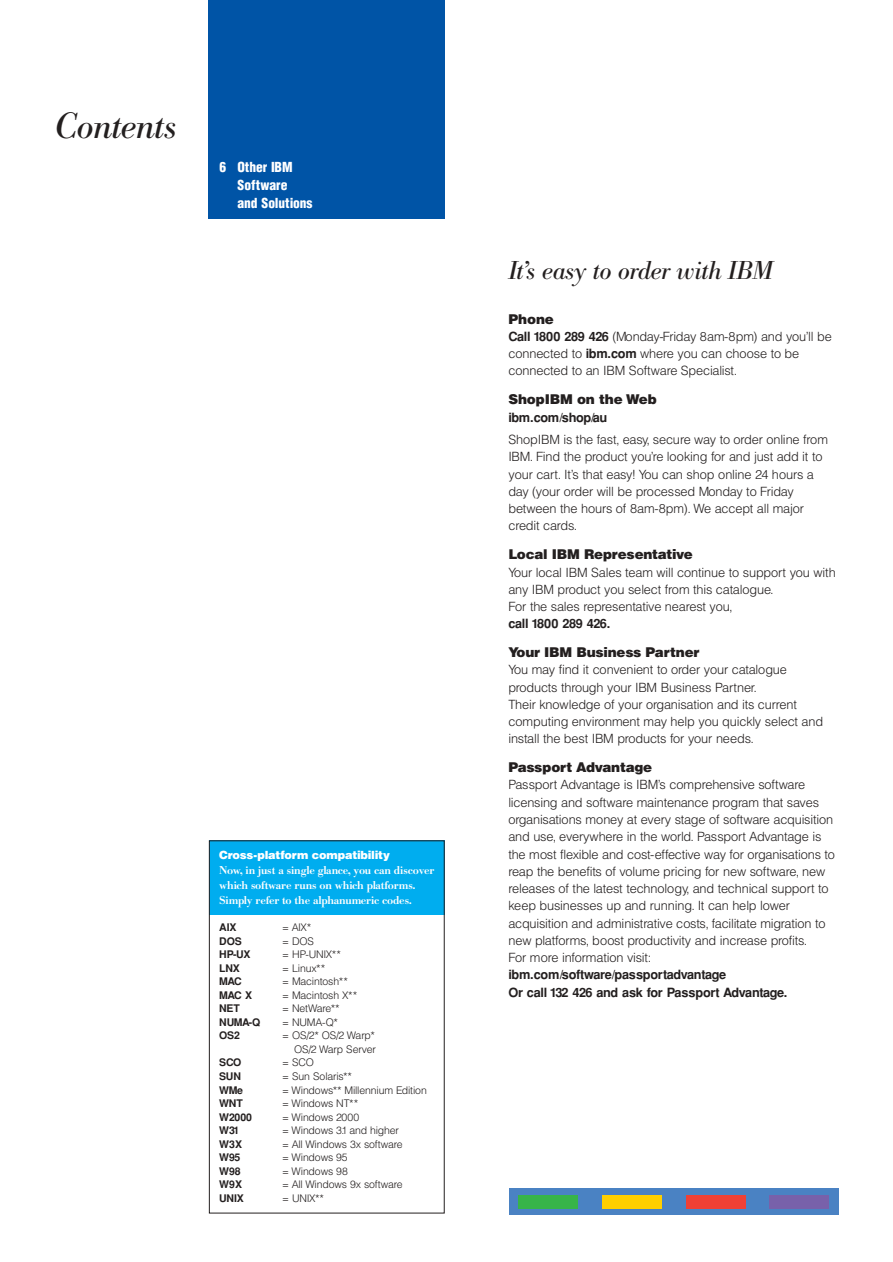
<style>
.page{position:relative;width:893px;height:1262px;background:#fff}
.page>*{position:absolute;margin:0;border:0;box-sizing:border-box;transform-origin:0 0}
.t1{font:italic 36px "IBM Bod Apr Nin Six Text";letter-spacing:-.01em;color:#231f1f}
.t2{font:italic 25.5px "IBM Bod Apr Nin Six Text";letter-spacing:-.015em;color:#231f1f}
.t3{font:900 13.5px "IBM Hel Apr Nin Six";letter-spacing:-.02em;color:#231f1f}
.t4{font:900 condensed 13.5px/18px "IBM Hel Apr Nin Six";letter-spacing:-.005em;color:#fff}
.t5{font:300 12.75px/17.2px "IBM Hel Apr Nin Six";letter-spacing:-.015em;color:#231f1f}
.t6{font:700 12.75px/17.2px "IBM Hel Apr Nin Six";letter-spacing:-.03em;color:#231f1f}
.t7{font:500 11.25px/15px "IBM Bod Apr Nin Six";letter-spacing:-.02em;color:#fff}
.t8{font:900 11.25px "IBM Hel Apr Nin Six";letter-spacing:-.02em;color:#fff}
.t9{font:300 10.5px/13.5px "IBM Hel Apr Nin Six";letter-spacing:-.015em;color:#231f1f;text-align:right}
.t10{font:700 10.5px "IBM Hel Apr Nin Six";letter-spacing:-.02em;color:#231f1f}
.s1{font-weight:700}
</style>
<div class="page">
<div style="left:208px;top:0;width:237px;height:219px;background:#0054a6"></div>
<div style="left:209px;top:840px;width:236px;height:75px;background:#00adef"></div>
<div style="left:209px;top:840px;width:235px;height:373px;border:1px solid #231f1f"></div>
<div style="left:509px;top:1188px;width:329px;height:26px;background:#4a82c3"></div>
<div style="left:518px;top:1194px;width:60px;height:14px;background:#37b449"></div>
<div style="left:602px;top:1194px;width:60px;height:14px;background:#ffcf00"></div>
<div style="left:686px;top:1194px;width:59px;height:14px;background:#ef4035"></div>
<div style="left:769px;top:1194px;width:60px;height:14px;background:#7861aa"></div>
<h1 class="t1" style="left:54px;top:112px;width:124px">Contents</h1>
<p class="t4" style="left:237px;top:160px;width:76px;text-indent:-18px">6 Other IBM<br>Software<br>and Solutions</p>
<p class="t8" style="left:219px;top:851px;width:172px">Cross-platform compatibility</p>
<p class="t7" style="left:219px;top:864px;width:217px">Now, in just a single glance, you can discover which software runs on which platforms.<br>Simply refer to the alphanumeric codes.</p>
<p class="t10" style="left:219px;top:924px;width:19px">AIX</p>
<p class="t9" style="left:282px;top:922px;width:30px">= AIX*</p>
<p class="t10" style="left:219px;top:937px;width:24px">DOS</p>
<p class="t9" style="left:282px;top:936px;width:33px">= DOS</p>
<p class="t10" style="left:219px;top:951px;width:33px">HP-UX</p>
<p class="t9" style="left:282px;top:949px;width:60px">= HP-UNIX**</p>
<p class="t10" style="left:219px;top:964px;width:22px">LNX</p>
<p class="t9" style="left:282px;top:963px;width:45px">= Linux**</p>
<p class="t10" style="left:219px;top:978px;width:24px">MAC</p>
<p class="t9" style="left:282px;top:976px;width:67px">= Macintosh**</p>
<p class="t10" style="left:219px;top:991px;width:34px">MAC X</p>
<p class="t9" style="left:282px;top:990px;width:76px">= Macintosh X**</p>
<p class="t10" style="left:219px;top:1005px;width:22px">NET</p>
<p class="t9" style="left:282px;top:1003px;width:59px">= NetWare**</p>
<p class="t10" style="left:219px;top:1018px;width:43px">NUMA-Q</p>
<p class="t9" style="left:282px;top:1017px;width:57px">= NUMA-Q*</p>
<p class="t10" style="left:219px;top:1032px;width:22px">OS2</p>
<p class="t9" style="left:282px;top:1030px;width:95px">= OS/2* OS/2 Warp*<br>OS/2 Warp Server</p>
<p class="t10" style="left:219px;top:1059px;width:24px">SCO</p>
<p class="t9" style="left:282px;top:1057px;width:33px">= SCO</p>
<p class="t10" style="left:219px;top:1072px;width:23px">SUN</p>
<p class="t9" style="left:282px;top:1071px;width:71px">= Sun Solaris**</p>
<p class="t10" style="left:219px;top:1086px;width:25px">WMe</p>
<p class="t9" style="left:282px;top:1084px;width:146px">= Windows** Millennium Edition</p>
<p class="t10" style="left:219px;top:1099px;width:25px">WNT</p>
<p class="t9" style="left:282px;top:1098px;width:77px">= Windows NT**</p>
<p class="t10" style="left:219px;top:1113px;width:34px">W2000</p>
<p class="t9" style="left:282px;top:1111px;width:79px">= Windows 2000</p>
<p class="t10" style="left:219px;top:1126px;width:22px">W31</p>
<p class="t9" style="left:282px;top:1125px;width:118px">= Windows 3.1 and higher</p>
<p class="t10" style="left:219px;top:1140px;width:24px">W3X</p>
<p class="t9" style="left:282px;top:1138px;width:122px">= All Windows 3x software</p>
<p class="t10" style="left:219px;top:1153px;width:23px">W95</p>
<p class="t9" style="left:282px;top:1152px;width:67px">= Windows 95</p>
<p class="t10" style="left:219px;top:1167px;width:23px">W98</p>
<p class="t9" style="left:282px;top:1165px;width:67px">= Windows 98</p>
<p class="t10" style="left:219px;top:1180px;width:24px">W9X</p>
<p class="t9" style="left:282px;top:1179px;width:122px">= All Windows 9x software</p>
<p class="t10" style="left:219px;top:1194px;width:26px">UNIX</p>
<p class="t9" style="left:282px;top:1192px;width:43px">= UNIX**</p>
<h2 class="t2" style="left:508px;top:261px;width:266px">It’s easy to order with IBM</h2>
<p class="t3" style="left:508px;top:314px;width:47px">Phone</p>
<p class="t5" style="left:508px;top:330px;width:325px"><span class="s1">Call 1800 289 426</span> (Monday-Friday 8am-8pm) and you’ll be connected to <span class="s1">ibm.com</span> where you can choose to be connected to an IBM Software Specialist.</p>
<p class="t3" style="left:508px;top:395px;width:150px">ShopIBM on the Web</p>
<p class="t6" style="left:508px;top:410px;width:100px">ibm.com/shop/au</p>
<p class="t5" style="left:508px;top:433px;width:321px">ShopIBM is the fast, easy, secure way to order online from IBM. Find the product you’re looking for and just add it to your cart. It’s that easy! You can shop online 24 hours a day (your order will be processed Monday to Friday between the hours of 8am-8pm). We accept all major credit cards.</p>
<p class="t3" style="left:508px;top:549px;width:186px">Local IBM Representative</p>
<p class="t5" style="left:508px;top:565px;width:329px">Your local IBM Sales team will continue to support you with any IBM product you select from this catalogue.<br>For the sales representative nearest you,</p>
<p class="t6" style="left:508px;top:616px;width:103px">call 1800 289 426.</p>
<p class="t3" style="left:508px;top:647px;width:193px">Your IBM Business Partner</p>
<p class="t5" style="left:508px;top:663px;width:316px">You may find it convenient to order your catalogue products through your IBM Business Partner.<br>Their knowledge of your organisation and its current computing environment may help you quickly select and install the best IBM products for your needs.</p>
<p class="t3" style="left:508px;top:762px;width:145px">Passport Advantage</p>
<p class="t5" style="left:508px;top:778px;width:328px">Passport Advantage is IBM’s comprehensive software licensing and software maintenance program that saves organisations money at every stage of software acquisition and use, everywhere in the world. Passport Advantage is the most flexible and cost-effective way for organisations to reap the benefits of volume pricing for new software, new releases of the latest technology, and technical support to keep businesses up and running. It can help lower acquisition and administrative costs, facilitate migration to new platforms, boost productivity and increase profits.<br>For more information visit:</p>
<p class="t6" style="left:508px;top:967px;width:280px">ibm.com/software/passportadvantage<br>Or call 132 426 and ask for Passport Advantage.</p>
</div>
